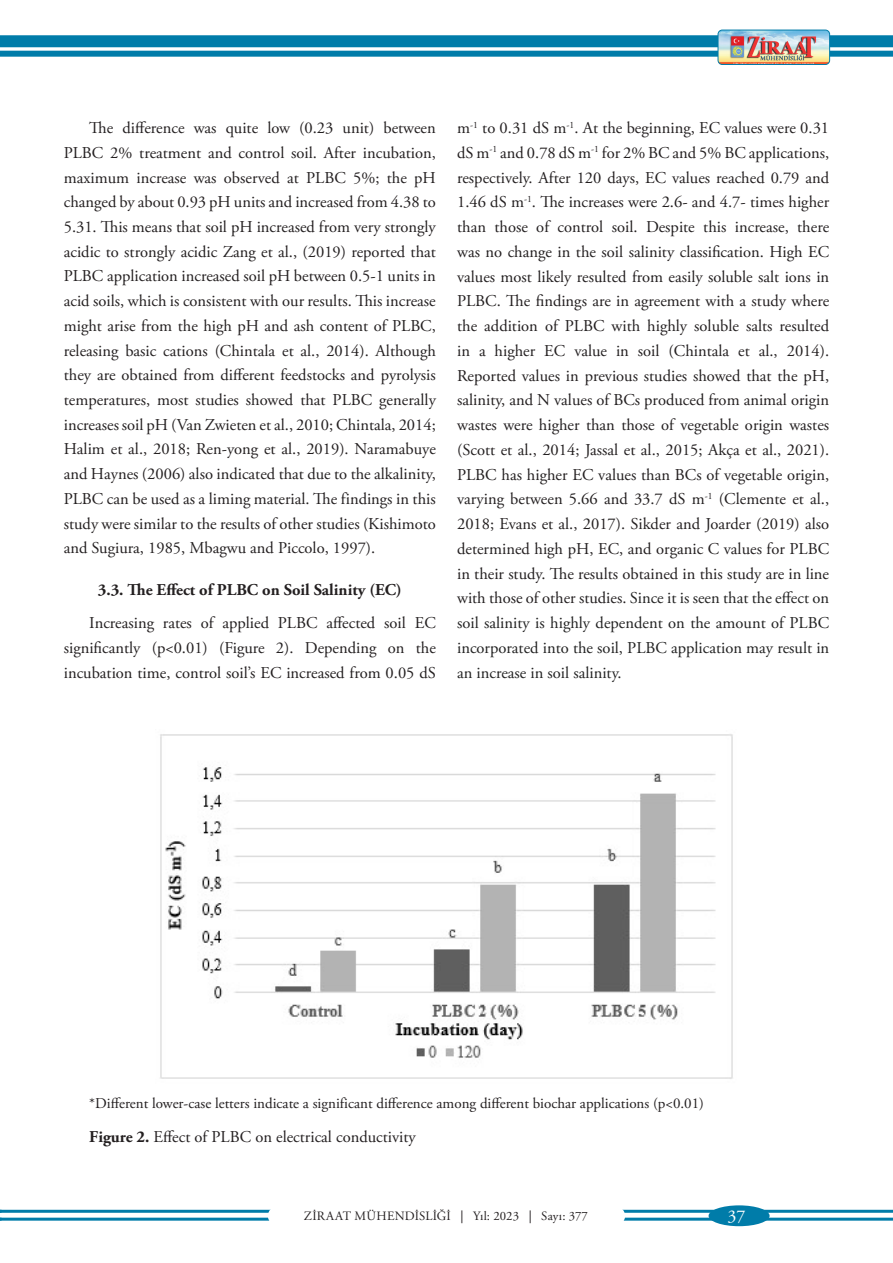
<style>
.page{position:relative;width:893px;height:1263px;background:#fff}
.page>*{position:absolute;margin:0;border:0;box-sizing:border-box;transform-origin:0 0}
.t1{font:18px "Adobe Garamond Pro";color:#fff}
.Dergipak_metin{font:16.5px/24.8px "Adobe Garamond Pro";color:#231f20;text-align:justify}
.Dergipak_başlık{font:700 16.5px "Adobe Garamond Pro";color:#231f20}
.Dergipak_metin-2{font:15px "Adobe Garamond Pro";color:#231f20}
.t2{font:12.75px "Adobe Garamond Pro";letter-spacing:.015em;color:#231f20}
.s1{color:#222}
.s2{font-weight:700}
.s3{font-family:"Myriad Pro"}
</style>
<div class="page">
<hr style="left:0;top:1218px;width:893px;height:3px;background:#007ca9">
<hr style="left:0;top:1210px;width:893px;height:3px;background:#007ca9">
<div style="left:709px;top:1205px;width:61px;height:21px;background:#007ca9;border-radius:50%"></div>
<div style="left:268px;top:1206px;width:357px;height:19px;background:#fff;border-radius:10px"></div>
<div style="left:0;top:35px;width:893px;height:12px;background:#007ca9"></div>
<div style="left:0;top:51px;width:893px;height:6px;background:#007ca9"></div>
<img style="left:718px;top:30px;width:112px;height:34px">
<div style="left:718px;top:30px;width:112px;height:35px;border:1px solid #007ca9;border-radius:4px"></div>
<img style="left:160px;top:734px;width:573px;height:345px">
<p class="Dergipak_metin" style="left:64px;top:116px;width:374px;text-indent:26px">The difference was quite low (0.23 unit) between PLBC 2% treatment and control soil. After incubation, maximum increase was observed at PLBC 5%; the pH changed by about 0.93 pH units and increased from 4.38 to 5.31. This means that soil pH increased from very strongly acidic to strongly acidic Zang et al., (2019) reported that PLBC application increased soil pH between 0.5-1 units in acid soils, which is consistent with our results. This increase might arise from the high pH and ash content of PLBC, releasing basic cations (Chintala et al., 2014). Although they are obtained from different feedstocks and pyrolysis temperatures, most studies showed that PLBC generally increases soil pH (Van Zwieten et al., 2010; Chintala, 2014; Halim et al., 2018; Ren-yong et al., 2019). Naramabuye and Haynes (2006) also indicated that due to the alkalinity, PLBC can be used as a liming material. The findings in this study were similar to the results of other studies (Kishimoto and Sugiura, 1985, Mbagwu and Piccolo, 1997).</p>
<p class="Dergipak_başlık" style="left:98px;top:580px;width:305px">3.3. The Effect of PLBC on Soil Salinity (EC)</p>
<p class="Dergipak_metin" style="left:64px;top:611px;width:374px;text-indent:26px">Increasing rates of applied PLBC affected soil EC significantly (p&lt;0.01) (Figure 2). Depending on the incubation time, control soil’s EC increased from 0.05 dS</p>
<p class="Dergipak_metin" style="left:457px;top:116px;width:374px">m<sup>-1</sup> to 0.31 dS m<sup>-1</sup>. At the beginning, EC values were 0.31 dS m<sup>-1</sup> and 0.78 dS m<sup>-1</sup> for 2% BC and 5% BC applications, respectively. After 120 days, EC values reached 0.79 and 1.46 dS m<sup>-1</sup>. The increases were 2.6- and 4.7- times higher than those of control soil. Despite this increase, there was no change in the soil salinity classification. High EC values most likely resulted from easily soluble salt ions in PLBC. The findings are in agreement with a study where the addition of PLBC with highly soluble salts resulted in a higher EC value in soil (Chintala et al., 2014).<br>Reported values in previous studies showed that the pH, salinity, and N values of BCs produced from animal origin wastes were higher than those of vegetable origin wastes (Scott et al., 2014; Jassal et al., 2015; Akça et al., 2021).<br>PLBC has higher EC values than BCs of vegetable origin, varying between 5.66 and 33.7 dS m<sup>-1</sup> (Clemente et al., 2018; Evans et al., 2017). Sikder and Joarder (2019) also determined high pH, EC, and organic C values for PLBC in their study. The results obtained in this study are in line with those of other studies. <span class="s1">Since it is seen that the effect on soil salinity is highly dependent on the amount of PLBC incorporated into the soil, PLBC application may result in an increase in soil salinity.</span></p>
<p class="Dergipak_metin-2" style="left:89px;top:1094px;width:616px">*Different lower-case letters indicate a significant difference among different biochar applications (p&lt;0.01)</p>
<p class="Dergipak_metin" style="left:89px;top:1124px;width:328px"><span class="s2">Figure 2.</span> Effect of PLBC on electrical conductivity</p>
<p class="t2" style="left:304px;top:1208px;width:286px">ZİRAAT MÜHENDİSLİĞİ <span class="s3">|</span> Yıl: 2023 <span class="s3">|</span> Sayı: 377</p>
<p class="t1" style="left:728px;top:1205px;width:19px">37</p>
</div>
